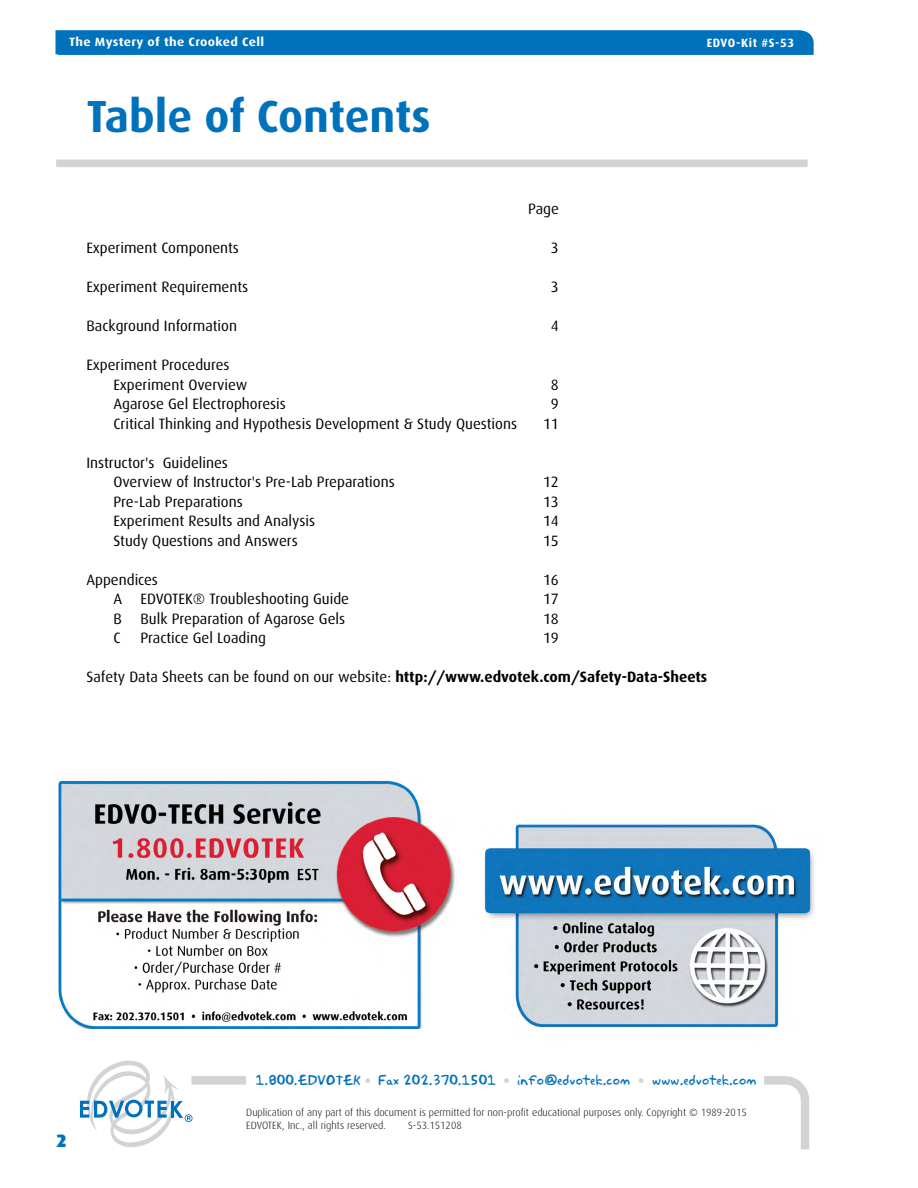
<style>
.page{position:relative;width:918px;height:1188px;background:#fff}
.page>*{position:absolute;margin:0;border:0;box-sizing:border-box;transform-origin:0 0}
.t1{font:700 45px "Dax";letter-spacing:-.005em;color:#0072bc}
.t2{font:900 18px "Dax";color:#0072bc}
.t3{font:15px/19.5px "Dax";color:#000}
.t4{font:700 15px "Dax";color:#000}
.t5{font:12.75px "Akbar Plain";color:#0072bc}
.t6{font:700 12px "Dax";letter-spacing:.025em;color:#fff;scale:1.1 1}
.t7{font:700 12px "Dax";letter-spacing:.05em;color:#fff}
.t8{font:300 10.5px/12.6px "Dax";color:#000}
.s1{font-weight:400}
.s2{font-family:"Frutiger";font-weight:900;color:#d1d3d4}
</style>
<div class="page">
<div style="left:56px;top:160px;width:752px;height:7px;background:#d1d3d4"></div>
<svg style="left:193px;top:1076px;width:616px;height:73px"></svg>
<div style="left:246px;top:1068px;width:517px;height:25px;background:#fff"></div>
<svg style="left:80px;top:1061px;width:113px;height:87px"></svg>
<svg style="left:56px;top:30px;width:758px;height:25px;background:#0373bc"></svg>
<img style="left:58px;top:781px;width:397px;height:248px">
<img style="left:484px;top:824px;width:331px;height:204px">
<p class="t6" style="left:69px;top:35px;width:179px">The Mystery of the Crooked Cell</p>
<p class="t7" style="left:707px;top:36px;width:89px">EDVO-Kit #S-53</p>
<p class="t6" style="left:71px;top:37px;width:179px">The Mystery of the Crooked Cell</p>
<p class="t7" style="left:709px;top:37px;width:89px">EDVO-Kit #S-53</p>
<h1 class="t1" style="left:86px;top:91px;width:346px">Table of Contents</h1>
<p class="t3" style="left:528px;top:199px;width:32px">Page</p>
<p class="t3" style="left:86px;top:238px;width:154px">Experiment Components</p>
<p class="t3" style="left:551px;top:238px;width:9px">3</p>
<p class="t3" style="left:86px;top:277px;width:163px">Experiment Requirements</p>
<p class="t3" style="left:551px;top:277px;width:9px">3</p>
<p class="t3" style="left:86px;top:316px;width:152px">Background Information</p>
<p class="t3" style="left:551px;top:316px;width:9px">4</p>
<p class="t3" style="left:113px;top:355px;width:136px;text-indent:-27px">Experiment Procedures<br>Experiment Overview</p>
<p class="t3" style="left:551px;top:375px;width:9px">8</p>
<p class="t3" style="left:113px;top:394px;width:174px">Agarose Gel Electrophoresis</p>
<p class="t3" style="left:551px;top:394px;width:9px">9</p>
<p class="t3" style="left:113px;top:414px;width:405px">Critical Thinking and Hypothesis Development &amp; Study Questions</p>
<p class="t3" style="left:543px;top:414px;width:17px">11</p>
<p class="t3" style="left:113px;top:453px;width:283px;text-indent:-27px">Instructor's Guidelines<br>Overview of Instructor's Pre-Lab Preparations</p>
<p class="t3" style="left:543px;top:472px;width:17px">12</p>
<p class="t3" style="left:113px;top:492px;width:131px">Pre-Lab Preparations</p>
<p class="t3" style="left:543px;top:492px;width:17px">13</p>
<p class="t3" style="left:113px;top:511px;width:203px">Experiment Results and Analysis</p>
<p class="t3" style="left:543px;top:511px;width:17px">14</p>
<p class="t3" style="left:113px;top:531px;width:186px">Study Questions and Answers</p>
<p class="t3" style="left:543px;top:531px;width:17px">15</p>
<p class="t3" style="left:86px;top:570px;width:73px">Appendices</p>
<p class="t3" style="left:543px;top:570px;width:17px">16</p>
<p class="t3" style="left:113px;top:589px;width:237px">A EDVOTEK® Troubleshooting Guide</p>
<p class="t3" style="left:543px;top:589px;width:17px">17</p>
<p class="t3" style="left:113px;top:609px;width:233px">B Bulk Preparation of Agarose Gels</p>
<p class="t3" style="left:543px;top:609px;width:17px">18</p>
<p class="t3" style="left:113px;top:628px;width:9px">C</p>
<p class="t3" style="left:140px;top:628px;width:127px">Practice Gel Loading</p>
<p class="t3" style="left:543px;top:628px;width:17px">19</p>
<p class="t4" style="left:86px;top:668px;width:622px"><span class="s1">Safety Data Sheets can be found on our website:</span> http://www.edvotek.com/Safety-Data-Sheets</p>
<p class="t5" style="left:256px;top:1070px;width:502px">1.800.EDVOTEK <span class="s2">•</span> Fax 202.370.1501 <span class="s2">•</span> info@edvotek.com <span class="s2">•</span> www.edvotek.com</p>
<p class="t2" style="left:56px;top:1130px;width:12px">2</p>
<p class="t8" style="left:246px;top:1106px;width:502px">Duplication of any part of this document is permitted for non-profit educational purposes only. Copyright © 1989-2015<br>EDVOTEK, Inc., all rights reserved.</p>
<p class="t8" style="left:408px;top:1119px;width:55px">S-53.151208</p>
</div>
